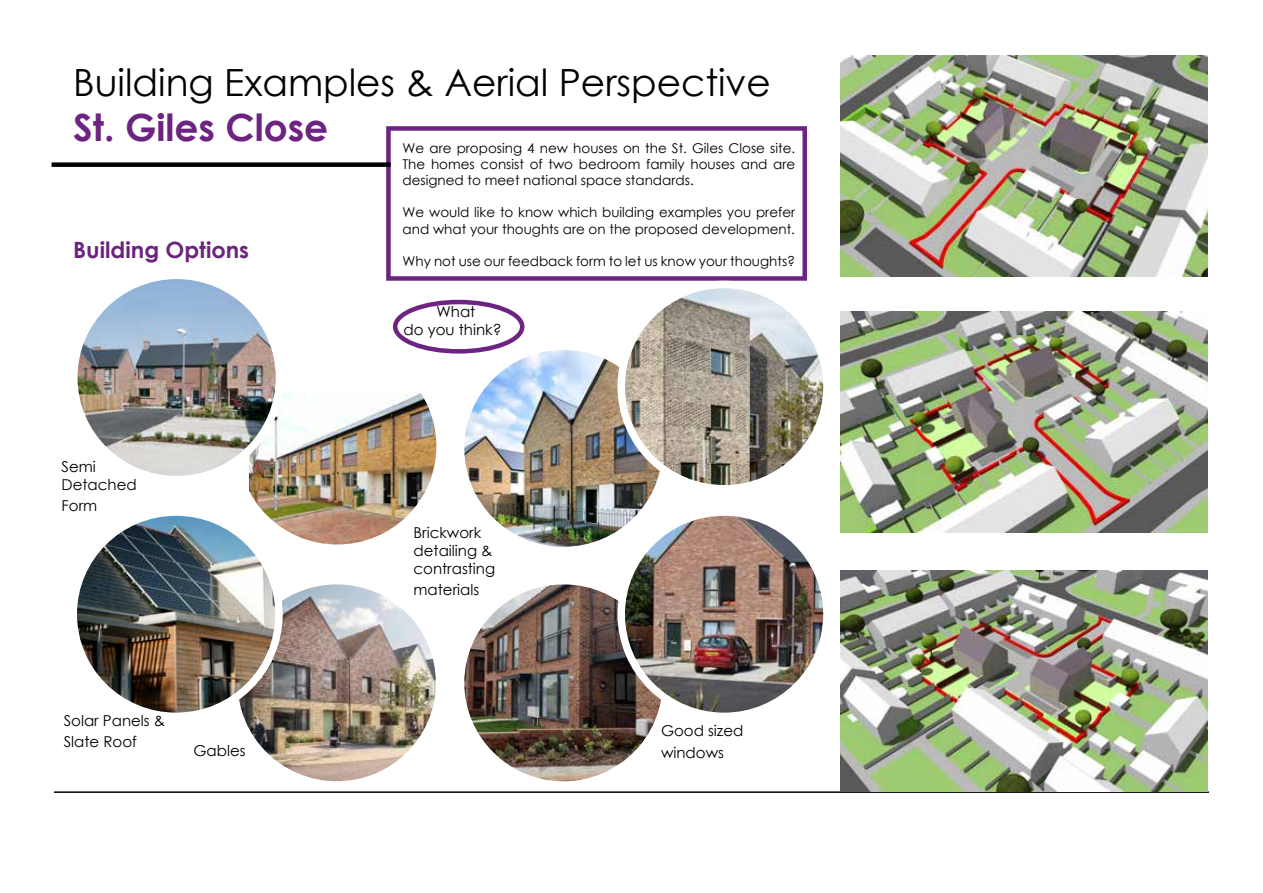
<style>
.page{position:relative;width:1263px;height:893px;background:#fff}
.page>*{position:absolute;margin:0;border:0;box-sizing:border-box;transform-origin:0 0}
.t1{font:37.5px "Century Gothic";color:#000}
.t2{font:700 37.5px "Century Gothic";color:#6c2480}
.t3{font:700 22.5px "Century Gothic";color:#6b247e}
.t4{font:15px/18px "Century Gothic";color:#000}
.t5{font:13.5px/16.2px "Century Gothic";color:#000;text-align:justify}
</style>
<div class="page">
<hr style="left:54px;top:791px;width:1155px;height:2px;background:#000">
<div style="left:386px;top:126px;width:421px;height:155px;border:4px solid #6b247f"></div>
<img style="left:841px;top:55px;width:367px;height:221px">
<div style="left:393px;top:300px;width:131px;height:54px;border:4px solid #6c2480;border-radius:50%"></div>
<img style="left:841px;top:311px;width:367px;height:222px">
<img style="left:841px;top:570px;width:367px;height:221px">
<div style="left:52px;top:162px;width:339px;height:5px;background:#000"></div>
<img style="left:243px;top:586px;width:191px;height:194px">
<div style="left:230px;top:577px;width:213px;height:212px;border:8px solid #fff;border-radius:50%"></div>
<img style="left:78px;top:517px;width:201px;height:199px">
<div style="left:69px;top:508px;width:214px;height:212px;border:8px solid #fff;border-radius:50%"></div>
<img style="left:249px;top:392px;width:186px;height:156px">
<div style="left:231px;top:340px;width:213px;height:212px;border:8px solid #fff;border-radius:50%"></div>
<img style="left:79px;top:281px;width:200px;height:199px">
<div style="left:70px;top:272px;width:213px;height:211px;border:8px solid #fff;border-radius:50%"></div>
<img style="left:466px;top:586px;width:191px;height:194px">
<div style="left:457px;top:577px;width:213px;height:212px;border:8px solid #fff;border-radius:50%"></div>
<img style="left:621px;top:517px;width:201px;height:199px">
<div style="left:617px;top:508px;width:214px;height:212px;border:8px solid #fff;border-radius:50%"></div>
<img style="left:461px;top:346px;width:205px;height:204px">
<div style="left:457px;top:342px;width:213px;height:212px;border:8px solid #fff;border-radius:50%"></div>
<img style="left:621px;top:290px;width:201px;height:199px">
<div style="left:617px;top:281px;width:214px;height:211px;border:8px solid #fff;border-radius:50%"></div>
<h1 class="t1" style="left:73px;top:56px;width:699px">Building Examples &amp; Aerial Perspective</h1>
<h1 class="t2" style="left:73px;top:99px;width:256px">St. Giles Close</h1>
<p class="t5" style="left:403px;top:139px;width:394px">We are proposing 4 new houses on the St. Giles Close site.<br>The homes consist of two bedroom family houses and are designed to meet national space standards.</p>
<p class="t5" style="left:403px;top:204px;width:394px">We would like to know which building examples you prefer and what your thoughts are on the proposed development.</p>
<p class="t5" style="left:403px;top:253px;width:394px">Why not use our feedback form to let us know your thoughts?</p>
<h2 class="t3" style="left:73px;top:232px;width:177px">Building Options</h2>
<p class="t4" style="left:62px;top:457px;width:77px">Semi<br>Detached</p>
<p class="t4" style="left:62px;top:496px;width:37px">Form</p>
<p class="t4" style="left:64px;top:709px;width:103px;line-height:21.6px">Solar Panels &amp;<br>Slate Roof</p>
<p class="t4" style="left:193px;top:742px;width:54px">Gables</p>
<p class="t4" style="left:403px;top:302px;width:100px;text-align:center">What<br>do you think?</p>
<p class="t4" style="left:413px;top:523px;width:83px">Brickwork detailing &amp; contrasting</p>
<p class="t4" style="left:413px;top:581px;width:67px">materials</p>
<p class="t4" style="left:661px;top:720px;width:84px;line-height:21.6px">Good sized windows</p>
</div>
